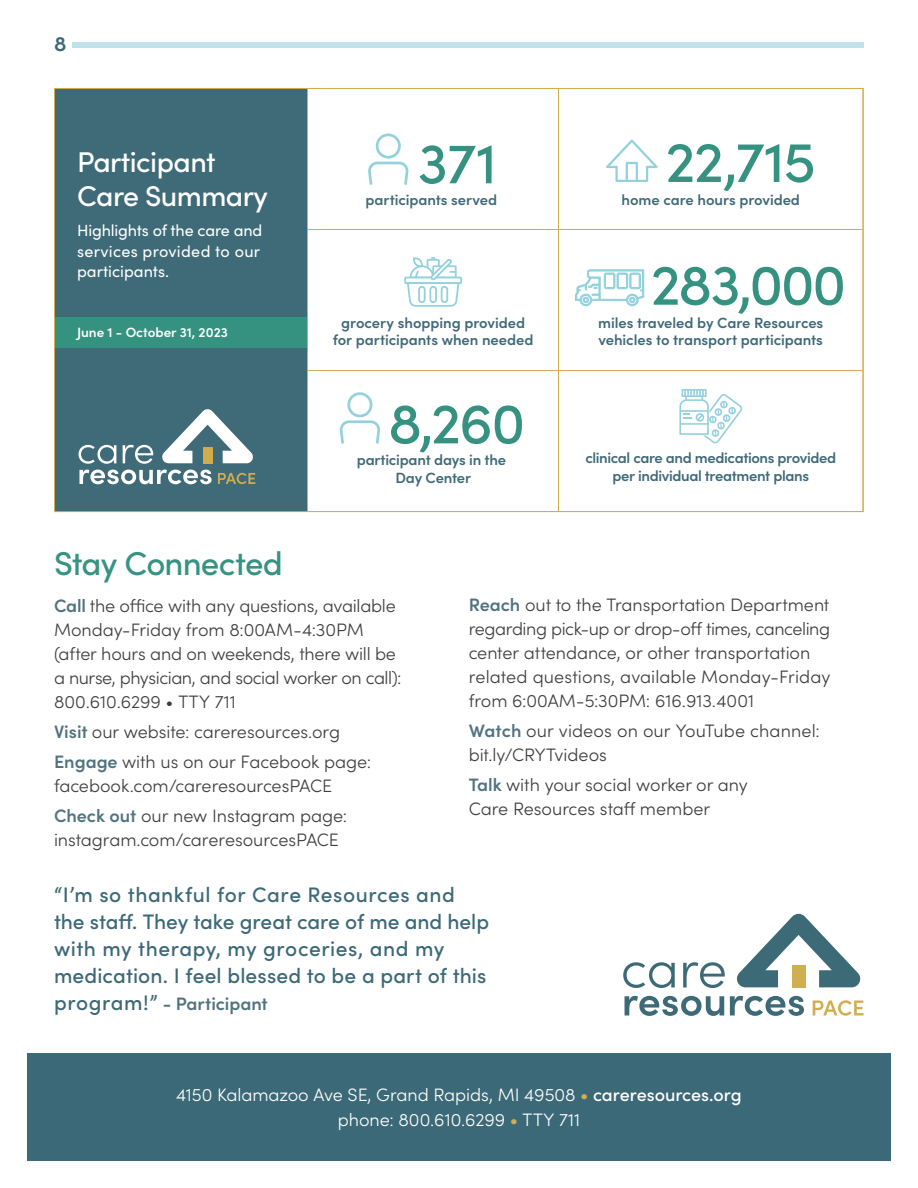
<style>
.page{position:relative;width:918px;height:1188px;background:#fff}
.page>*{position:absolute;margin:0;border:0;box-sizing:border-box;transform-origin:0 0}
.t1{font:500 57.3px "Sofia Pro";letter-spacing:-.025em;color:#359281}
.header_3{font:500 33px "Sofia Pro";letter-spacing:-.025em;color:#369382}
.t2{font:500 28.65px/34.3px "Sofia Pro";letter-spacing:-.02em;color:#fff}
.header_3-2{font:500 21px/27px "Sofia Pro";letter-spacing:.01em;color:#3c6977}
.t3{font:600 21px "Sofia Pro";color:#3c6977}
.body_copy{font:300 18px/24px "Sofia Pro";letter-spacing:-.005em;color:#3e3e3f}
.body_copy-2{font:300 18px "Sofia Pro";letter-spacing:-.005em;color:#fff}
.header_3-3{font:600 18px "Sofia Pro";letter-spacing:-.005em;color:#517381}
.t4{font:16.2px/20.2px "Sofia Pro";color:#fff}
.t5{font:600 14.85px/17.9px "Sofia Pro";letter-spacing:-.01em;color:#3f6a78;text-align:center}
.t6{font:600 13.5px "Sofia Pro";color:#fff}
.s1{font-weight:600;color:#517381}
.s2{font-weight:500;font-size:21px;color:#3c6977}
.s3{font-weight:500;color:#d1ae4f}
.s4{font-weight:500}
</style>
<div class="page">
<div style="left:27px;top:1053px;width:864px;height:108px;background:#3c6977"></div>
<div style="left:73px;top:43px;width:791px;height:5px;background:#bfe1ea"></div>
<div style="left:54px;top:88px;width:253px;height:424px;background:#3f6a77"></div>
<div style="left:55px;top:317px;width:252px;height:31px;background:#359281"></div>
<div style="left:404px;top:277px;width:58px;height:7px;border:2px solid #93d1dd"></div>
<svg style="left:406px;top:257px;width:54px;height:50px"></svg>
<hr style="left:308px;top:229px;width:555px;height:1px;background:#d1ac4c">
<hr style="left:308px;top:370px;width:555px;height:1px;background:#d1ac4c">
<hr style="left:558px;top:89px;width:1px;height:422px;background:#d1ac4c">
<hr style="left:307px;top:89px;width:1px;height:423px;background:#d1ac4c">
<svg style="left:679px;top:389px;width:64px;height:54px"></svg>
<svg style="left:606px;top:139px;width:52px;height:43px"></svg>
<svg style="left:79px;top:445px;width:37px;height:19px"></svg>
<svg style="left:123px;top:445px;width:30px;height:19px"></svg>
<svg style="left:79px;top:470px;width:133px;height:14px"></svg>
<svg style="left:218px;top:473px;width:37px;height:11px"></svg>
<svg style="left:162px;top:409px;width:91px;height:54px"></svg>
<div style="left:203px;top:447px;width:10px;height:16px;background:#d1ac4c"></div>
<svg style="left:340px;top:420px;width:40px;height:24px"></svg>
<div style="left:347px;top:392px;width:25px;height:25px;border:3px solid #93d1dd;border-radius:50%"></div>
<svg style="left:575px;top:270px;width:69px;height:36px"></svg>
<svg style="left:369px;top:161px;width:40px;height:24px"></svg>
<div style="left:376px;top:134px;width:25px;height:25px;border:3px solid #93d1dd;border-radius:50%"></div>
<svg style="left:623px;top:962px;width:52px;height:26px"></svg>
<svg style="left:683px;top:962px;width:42px;height:26px"></svg>
<svg style="left:625px;top:996px;width:99px;height:20px"></svg>
<svg style="left:730px;top:996px;width:74px;height:20px"></svg>
<svg style="left:813px;top:1000px;width:51px;height:16px"></svg>
<svg style="left:736px;top:914px;width:125px;height:73px"></svg>
<div style="left:792px;top:965px;width:13px;height:22px;background:#d1ae4f"></div>
<p class="t3" style="left:54px;top:28px;width:14px">8</p>
<p class="t2" style="left:77px;top:143px;width:192px">Participant<br>Care Summary</p>
<p class="t4" style="left:77px;top:220px;width:187px">Highlights of the care and services provided to our participants.</p>
<p class="t6" style="left:77px;top:322px;width:152px">June 1 - October 31, 2023</p>
<p class="t1" style="left:418px;top:121px;width:80px">371</p>
<p class="t5" style="left:365px;top:190px;width:133px">participants served</p>
<p class="t5" style="left:333px;top:313px;width:202px">grocery shopping provided for participants when needed</p>
<p class="t1" style="left:388px;top:381px;width:138px">8,260</p>
<p class="t5" style="left:357px;top:450px;width:151px">participant days in the<br>Day Center</p>
<p class="t1" style="left:666px;top:120px;width:152px">22,715</p>
<p class="t5" style="left:622px;top:190px;width:180px">home care hours provided</p>
<p class="t1" style="left:651px;top:242px;width:197px">283,000</p>
<p class="t5" style="left:598px;top:313px;width:227px;text-align:left">miles traveled by Care Resources vehicles to transport participants</p>
<p class="t5" style="left:585px;top:448px;width:252px">clinical care and medications provided per individual treatment plans</p>
<p class="header_3" style="left:54px;top:539px;width:230px">Stay Connected</p>
<p class="body_copy" style="left:54px;top:593px;width:349px"><span class="s1">Call</span> the office with any questions, available Monday-Friday from 8:00AM-4:30PM (after hours and on weekends, there will be a nurse, physician, and social worker on call):<br>800.610.6299 • TTY 711</p>
<p class="body_copy" style="left:54px;top:719px;width:288px"><span class="s1">Visit</span> our website: careresources.org</p>
<p class="body_copy" style="left:54px;top:749px;width:319px"><span class="s1">Engage</span> with us on our Facebook page: facebook.com/careresourcesPACE</p>
<p class="body_copy" style="left:54px;top:803px;width:295px"><span class="s1">Check out</span> our new Instagram page: instagram.com/careresourcesPACE</p>
<p class="body_copy" style="left:469px;top:592px;width:363px"><span class="s1">Reach</span> out to the Transportation Department regarding pick-up or drop-off times, canceling center attendance, or other transportation related questions, available Monday-Friday from 6:00AM-5:30PM: 616.913.4001</p>
<p class="body_copy" style="left:469px;top:718px;width:353px"><span class="s1">Watch</span> our videos on our YouTube channel: bit.ly/CRYTvideos</p>
<p class="body_copy" style="left:469px;top:772px;width:281px"><span class="s1">Talk</span> with your social worker or any<br>Care Resources staff member</p>
<p class="header_3-2" style="left:54px;top:880px;width:437px">“I’m so thankful for Care Resources and the staff. They take great care of me and help with my therapy, my groceries, and my medication. I feel blessed to be a part of this</p>
<p class="header_3-3" style="left:54px;top:990px;width:215px"><span class="s2">program!”</span> - Participant</p>
<p class="body_copy-2" style="left:176px;top:1081px;width:567px">4150 Kalamazoo Ave SE, Grand Rapids, MI 49508 <span class="s3">•</span> <span class="s4">careresources.org</span></p>
<p class="body_copy-2" style="left:338px;top:1107px;width:244px">phone: 800.610.6299 <span class="s3">•</span> TTY 711</p>
</div>
